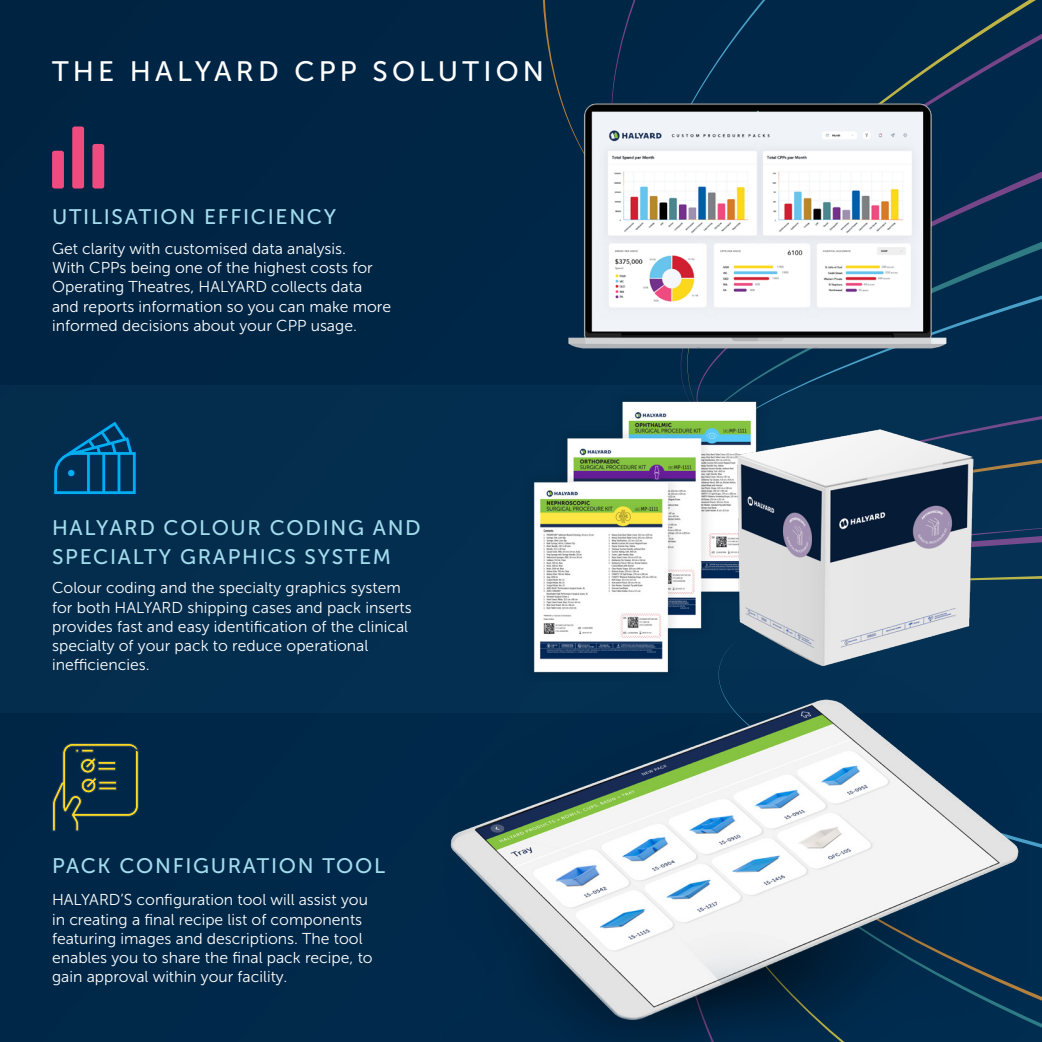
<style>
.page{position:relative;width:1042px;height:1042px;background:#002646}
.page>*{position:absolute;margin:0;border:0;box-sizing:border-box;transform-origin:0 0}
.head{font:28px "Museo Sans 500";letter-spacing:.15em;color:#fff}
.t1{font:21px/28px "Museo Sans 500";letter-spacing:.08em;color:#a2dced}
.t2{font:15.75px/19.2px "Museo Sans 300";color:#fff}
</style>
<div class="page">
<svg style="left:542px;top:0;width:94px;height:99px"></svg>
<svg style="left:680px;top:34px;width:362px;height:350px"></svg>
<svg style="left:696px;top:172px;width:346px;height:212px"></svg>
<svg style="left:963px;top:242px;width:79px;height:53px"></svg>
<svg style="left:697px;top:295px;width:345px;height:90px"></svg>
<div style="left:694px;top:812px;width:348px;height:230px;background:#002c4f"></div>
<div style="left:0;top:385px;width:1042px;height:327px;background:#042e4e"></div>
<svg style="left:52px;top:419px;width:85px;height:77px"></svg>
<div style="left:52px;top:151px;width:12px;height:37px;background:#ef4b80;border-radius:3px"></div>
<div style="left:92px;top:144px;width:12px;height:44px;background:#ef4b80;border-radius:3px"></div>
<div style="left:72px;top:126px;width:12px;height:62px;background:#ef4b80;border-radius:3px"></div>
<svg style="left:52px;top:743px;width:87px;height:88px"></svg>
<div style="left:98px;top:781px;width:19px;height:3px;background:#fcd723;border:1px solid #1b3e5c"></div>
<svg style="left:98px;top:786px;width:19px;height:4px"></svg>
<img style="left:442px;top:681px;width:584px;height:361px">
<img style="left:560px;top:99px;width:403px;height:260px">
<img style="left:533px;top:384px;width:261px;height:297px">
<img style="left:725px;top:417px;width:261px;height:260px">
<p class="head" style="left:52px;top:56px;width:493px">THE HALYARD CPP SOLUTION</p>
<p class="t1" style="left:52px;top:203px;width:285px">UTILISATION EFFICIENCY</p>
<p class="t2" style="left:52px;top:239px;width:340px">Get clarity with customised data analysis.<br>With CPPs being one of the highest costs for Operating Theatres, HALYARD collects data and reports information so you can make more informed decisions about your CPP usage.</p>
<p class="t1" style="left:52px;top:514px;width:370px">HALYARD COLOUR CODING AND<br>SPECIALTY GRAPHICS SYSTEM</p>
<p class="t2" style="left:52px;top:578px;width:361px">Colour coding and the specialty graphics system for both HALYARD shipping cases and pack inserts provides fast and easy identification of the clinical specialty of your pack to reduce operational inefficiencies.</p>
<p class="t1" style="left:52px;top:852px;width:335px">PACK CONFIGURATION TOOL</p>
<p class="t2" style="left:52px;top:890px;width:322px">HALYARD’S configuration tool will assist you in creating a final recipe list of components featuring images and descriptions. The tool enables you to share the final pack recipe, to gain approval within your facility.</p>
</div>
